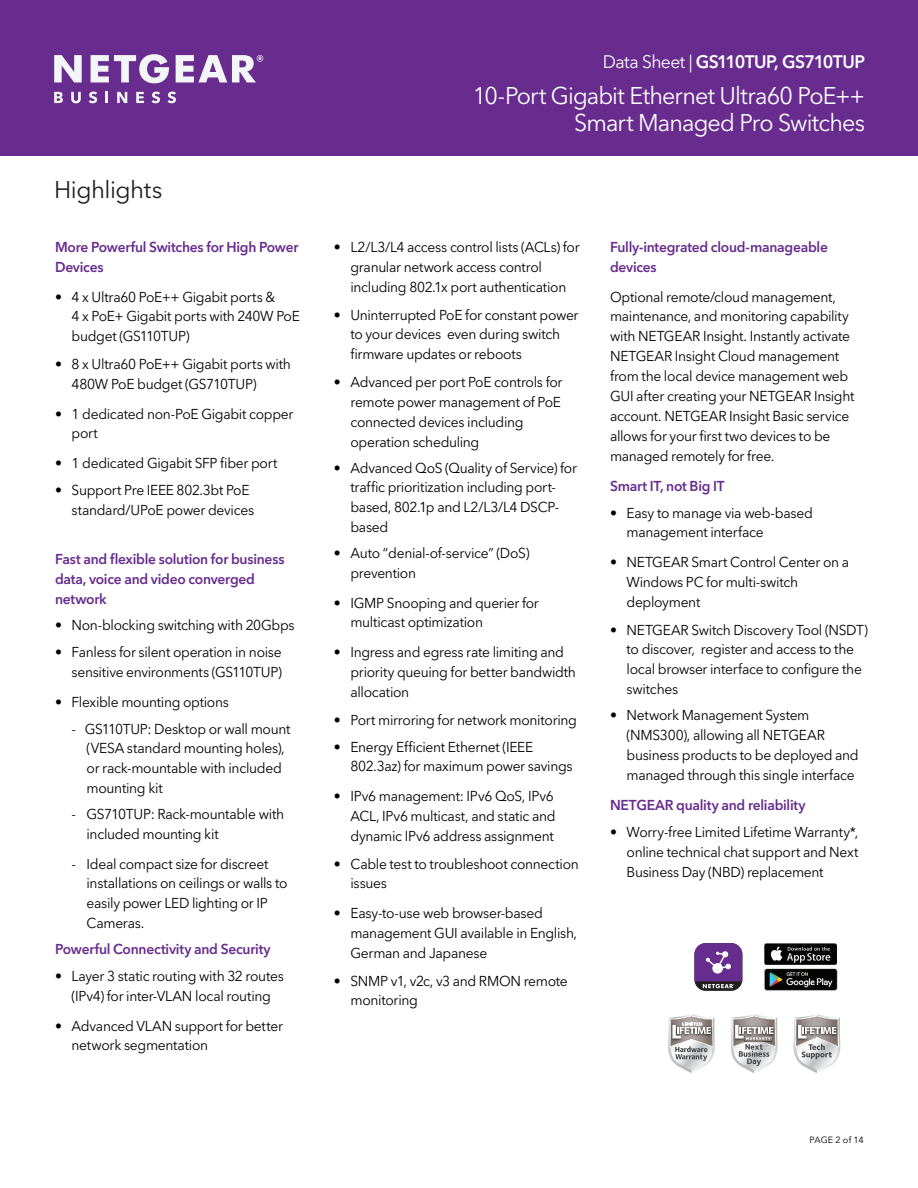
<style>
.page{position:relative;width:918px;height:1188px;background:#fff}
.page>*{position:absolute;margin:0;border:0;box-sizing:border-box;transform-origin:0 0}
.t1{font:24px/27px "Avenir Next LT Pro";letter-spacing:-.035em;color:#fff;text-align:right}
.t2{font:24px "Avenir Next LT Pro";letter-spacing:-.02em;color:#231f20}
.t3{font:600 18px "Avenir Next LT Pro";letter-spacing:-.035em;color:#fff}
.t4{font:14.25px/20px "Avenir Next LT Pro";letter-spacing:-.025em;color:#000001}
.t5{font:600 14.25px/20px "Avenir Next LT Pro";letter-spacing:-.02em;color:#672c8e}
.t6{font:9px "Avenir Next LT Pro";letter-spacing:.005em;color:#000001}
.s1{font-weight:400}
</style>
<div class="page">
<div style="left:0;top:0;width:918px;height:156px;background:#672c8e"></div>
<svg style="left:54px;top:92px;width:9px;height:11px"></svg>
<svg style="left:71px;top:92px;width:10px;height:11px"></svg>
<svg style="left:89px;top:92px;width:8px;height:11px"></svg>
<svg style="left:106px;top:92px;width:2px;height:11px"></svg>
<svg style="left:117px;top:92px;width:10px;height:11px"></svg>
<svg style="left:136px;top:92px;width:8px;height:11px"></svg>
<svg style="left:152px;top:92px;width:8px;height:11px"></svg>
<svg style="left:167px;top:92px;width:9px;height:11px"></svg>
<svg style="left:176px;top:55px;width:87px;height:27px"></svg>
<svg style="left:91px;top:54px;width:78px;height:29px"></svg>
<svg style="left:54px;top:55px;width:28px;height:27px"></svg>
<svg style="left:668px;top:1014px;width:47px;height:59px"></svg>
<svg style="left:730px;top:1014px;width:48px;height:59px"></svg>
<svg style="left:793px;top:1014px;width:48px;height:59px"></svg>
<img style="left:764px;top:968px;width:74px;height:23px">
<img style="left:765px;top:943px;width:72px;height:21px">
<svg style="left:694px;top:943px;width:48px;height:48px"></svg>
<svg style="left:694px;top:943px;width:48px;height:45px;background:#754b92"></svg>
<h1 class="t2" style="left:54px;top:175px;width:110px">Highlights</h1>
<p class="t5" style="left:55px;top:237px;width:245px">More Powerful Switches for High Power<br>Devices</p>
<p class="t4" style="left:72px;top:287px;width:230px;text-indent:-17px">• 4 x Ultra60 PoE++ Gigabit ports &amp;<br>4 x PoE+ Gigabit ports with 240W PoE budget (GS110TUP)</p>
<p class="t4" style="left:72px;top:354px;width:221px;text-indent:-17px">• 8 x Ultra60 PoE++ Gigabit ports with<br>480W PoE budget (GS710TUP)</p>
<p class="t4" style="left:72px;top:404px;width:223px;text-indent:-17px">• 1 dedicated non-PoE Gigabit copper port</p>
<p class="t4" style="left:55px;top:453px;width:224px">• 1 dedicated Gigabit SFP fiber port</p>
<p class="t4" style="left:72px;top:480px;width:184px;text-indent:-17px">• Support Pre IEEE 802.3bt PoE standard/UPoE power devices</p>
<p class="t5" style="left:55px;top:549px;width:231px">Fast and flexible solution for business data, voice and video converged network</p>
<p class="t4" style="left:55px;top:615px;width:241px">• Non-blocking switching with 20Gbps</p>
<p class="t4" style="left:55px;top:642px;width:228px;text-align:right">• Fanless for silent operation in noise sensitive environments (GS110TUP)</p>
<p class="t4" style="left:55px;top:692px;width:175px">• Flexible mounting options</p>
<p class="t4" style="left:87px;top:719px;width:205px;text-indent:-15px">- GS110TUP: Desktop or wall mount (VESA standard mounting holes), or rack-mountable with included mounting kit</p>
<p class="t4" style="left:87px;top:804px;width:199px;text-indent:-15px">- GS710TUP: Rack-mountable with included mounting kit</p>
<p class="t4" style="left:87px;top:854px;width:202px;text-indent:-15px">- Ideal compact size for discreet installations on ceilings or walls to easily power LED lighting or IP<br>Cameras.</p>
<p class="t5" style="left:55px;top:939px;width:217px">Powerful Connectivity and Security</p>
<p class="t4" style="left:55px;top:966px;width:230px;text-align:center">• Layer 3 static routing with 32 routes (IPv4) for inter-VLAN local routing</p>
<p class="t4" style="left:72px;top:1016px;width:213px;text-indent:-17px">• Advanced VLAN support for better network segmentation</p>
<p class="t3" style="left:603px;top:50px;width:264px"><span class="s1">Data Sheet |</span> GS110TUP, GS710TUP</p>
<h1 class="t1" style="left:473px;top:82px;width:394px">10-Port Gigabit Ethernet Ultra60 PoE++<br>Smart Managed Pro Switches</h1>
<p class="t4" style="left:350px;top:237px;width:231px;text-indent:-17px">• L2/L3/L4 access control lists (ACLs) for granular network access control including 802.1x port authentication</p>
<p class="t4" style="left:350px;top:305px;width:230px;text-indent:-17px">• Uninterrupted PoE for constant power to your devices even during switch firmware updates or reboots</p>
<p class="t4" style="left:350px;top:372px;width:214px;text-indent:-17px">• Advanced per port PoE controls for remote power management of PoE connected devices including operation scheduling</p>
<p class="t4" style="left:350px;top:458px;width:228px;text-indent:-17px">• Advanced QoS (Quality of Service) for traffic prioritization including port&shy;based, 802.1p and L2/L3/L4 DSCP&shy;based</p>
<p class="t4" style="left:350px;top:543px;width:181px;text-indent:-17px">• Auto “denial-of-service” (DoS) prevention</p>
<p class="t4" style="left:350px;top:593px;width:190px;text-indent:-17px">• IGMP Snooping and querier for multicast optimization</p>
<p class="t4" style="left:350px;top:642px;width:227px;text-indent:-17px">• Ingress and egress rate limiting and priority queuing for better bandwidth allocation</p>
<p class="t4" style="left:334px;top:710px;width:245px">• Port mirroring for network monitoring</p>
<p class="t4" style="left:350px;top:737px;width:224px;text-indent:-17px">• Energy Efficient Ethernet (IEEE<br>802.3az) for maximum power savings</p>
<p class="t4" style="left:350px;top:786px;width:207px;text-align:justify;text-indent:-17px">• IPv6 management: IPv6 QoS, IPv6<br>ACL, IPv6 multicast, and static and dynamic IPv6 address assignment</p>
<p class="t4" style="left:350px;top:854px;width:230px;text-indent:-17px">• Cable test to troubleshoot connection issues</p>
<p class="t4" style="left:350px;top:903px;width:228px;text-indent:-17px">• Easy-to-use web browser-based management GUI available in English,<br>German and Japanese</p>
<p class="t4" style="left:350px;top:971px;width:219px;text-indent:-17px">• SNMP v1, v2c, v3 and RMON remote monitoring</p>
<p class="t5" style="left:610px;top:237px;width:219px">Fully-integrated cloud-manageable devices</p>
<p class="t4" style="left:610px;top:287px;width:246px">Optional remote/cloud management, maintenance, and monitoring capability with NETGEAR Insight. Instantly activate NETGEAR Insight Cloud management from the local device management web GUI after creating your NETGEAR Insight account. NETGEAR Insight Basic service allows for your first two devices to be managed remotely for free.</p>
<p class="t5" style="left:610px;top:475px;width:116px">Smart IT, not Big IT</p>
<p class="t4" style="left:627px;top:503px;width:188px;text-indent:-17px">• Easy to manage via web-based management interface</p>
<p class="t4" style="left:627px;top:552px;width:224px;text-indent:-17px">• NETGEAR Smart Control Center on a<br>Windows PC for multi-switch deployment</p>
<p class="t4" style="left:627px;top:620px;width:243px;text-indent:-17px">• NETGEAR Switch Discovery Tool (NSDT) to discover, register and access to the local browser interface to configure the switches</p>
<p class="t4" style="left:627px;top:705px;width:234px;text-indent:-17px">• Network Management System (NMS300), allowing all NETGEAR business products to be deployed and managed through this single interface</p>
<p class="t5" style="left:610px;top:795px;width:197px">NETGEAR quality and reliability</p>
<p class="t4" style="left:627px;top:822px;width:233px;text-align:justify;text-indent:-17px">• Worry-free Limited Lifetime Warranty*, online technical chat support and Next Business Day (NBD) replacement</p>
<p class="t6" style="left:809px;top:1134px;width:56px">PAGE 2 of 14</p>
</div>
